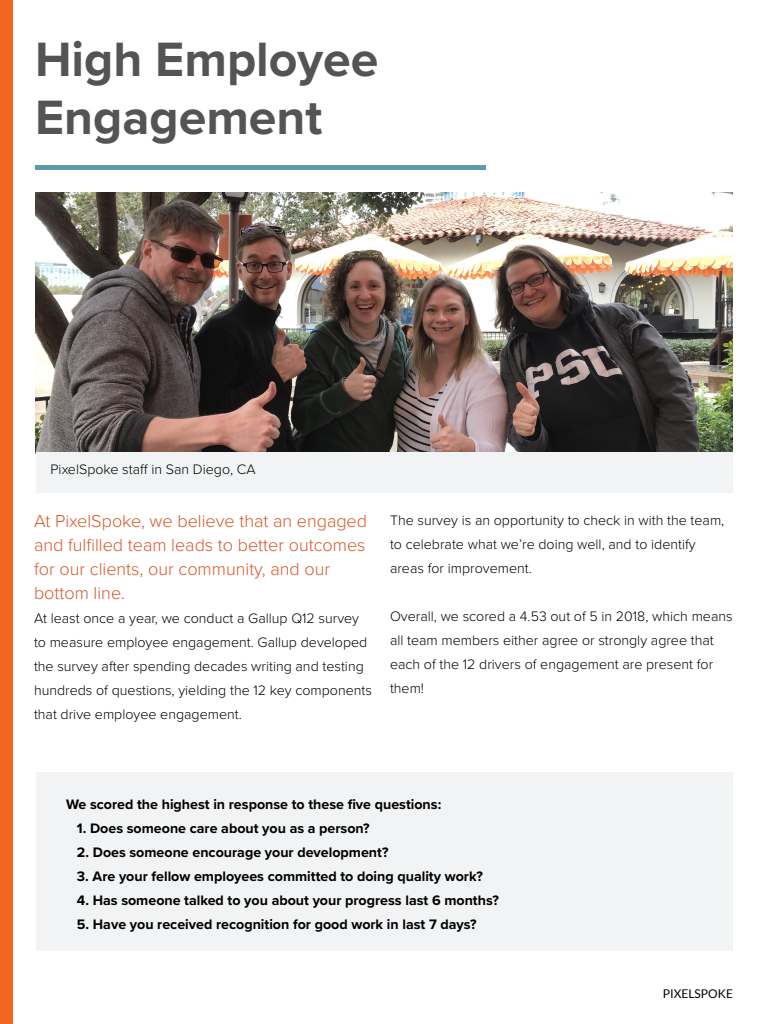
<style>
.page{position:relative;width:768px;height:1024px;background:#fff}
.page>*{position:absolute;margin:0;border:0;box-sizing:border-box;transform-origin:0 0}
.t1{font:700 50px/58px "Proxima Nova";color:#535455}
.t2{font:300 18px/24px "Proxima Nova";color:#d95729}
.t3{font:300 14.2px/24px "Proxima Nova";color:#000}
.t4{font:700 14.2px "Proxima Nova";color:#000}
.t5{font:12px "Lato";color:#000}
</style>
<div class="page">
<div style="left:36px;top:772px;width:697px;height:179px;background:#f2f3f4"></div>
<hr style="left:35px;top:165px;width:451px;height:4px;background:#5c9baf">
<div style="left:0;top:0;width:12px;height:1024px;background:#f36523"></div>
<img style="left:35px;top:192px;width:698px;height:262px">
<div style="left:36px;top:452px;width:697px;height:40px;background:#f2f3f4"></div>
<p class="t1" style="left:35px;top:29px;width:345px">High Employee<br>Engagement</p>
<p class="t3" style="left:50px;top:457px;width:207px">PixelSpoke staff in San Diego, CA</p>
<p class="t2" style="left:34px;top:508px;width:335px">At PixelSpoke, we believe that an engaged and fulfilled team leads to better outcomes for our clients, our community, and our bottom line.</p>
<p class="t3" style="left:34px;top:606px;width:339px">At least once a year, we conduct a Gallup Q12 survey to measure employee engagement. Gallup developed the survey after spending decades writing and testing hundreds of questions, yielding the 12 key components that drive employee engagement.</p>
<p class="t3" style="left:390px;top:508px;width:336px">The survey is an opportunity to check in with the team, to celebrate what we’re doing well, and to identify areas for improvement.</p>
<p class="t3" style="left:390px;top:604px;width:344px">Overall, we scored a 4.53 out of 5 in 2018, which means all team members either agree or strongly agree that each of the 12 drivers of engagement are present for them!</p>
<p class="t4" style="left:66px;top:794px;width:377px">We scored the highest in response to these five questions:</p>
<p class="t4" style="left:77px;top:818px;width:294px">1. Does someone care about you as a person?</p>
<p class="t4" style="left:77px;top:842px;width:313px">2. Does someone encourage your development?</p>
<p class="t4" style="left:77px;top:866px;width:408px">3. Are your fellow employees committed to doing quality work?</p>
<p class="t4" style="left:77px;top:890px;width:423px">4. Has someone talked to you about your progress last 6 months?</p>
<p class="t4" style="left:77px;top:914px;width:401px">5. Have you received recognition for good work in last 7 days?</p>
<p class="t5" style="left:663px;top:987px;width:72px">PIXELSPOKE</p>
</div>
